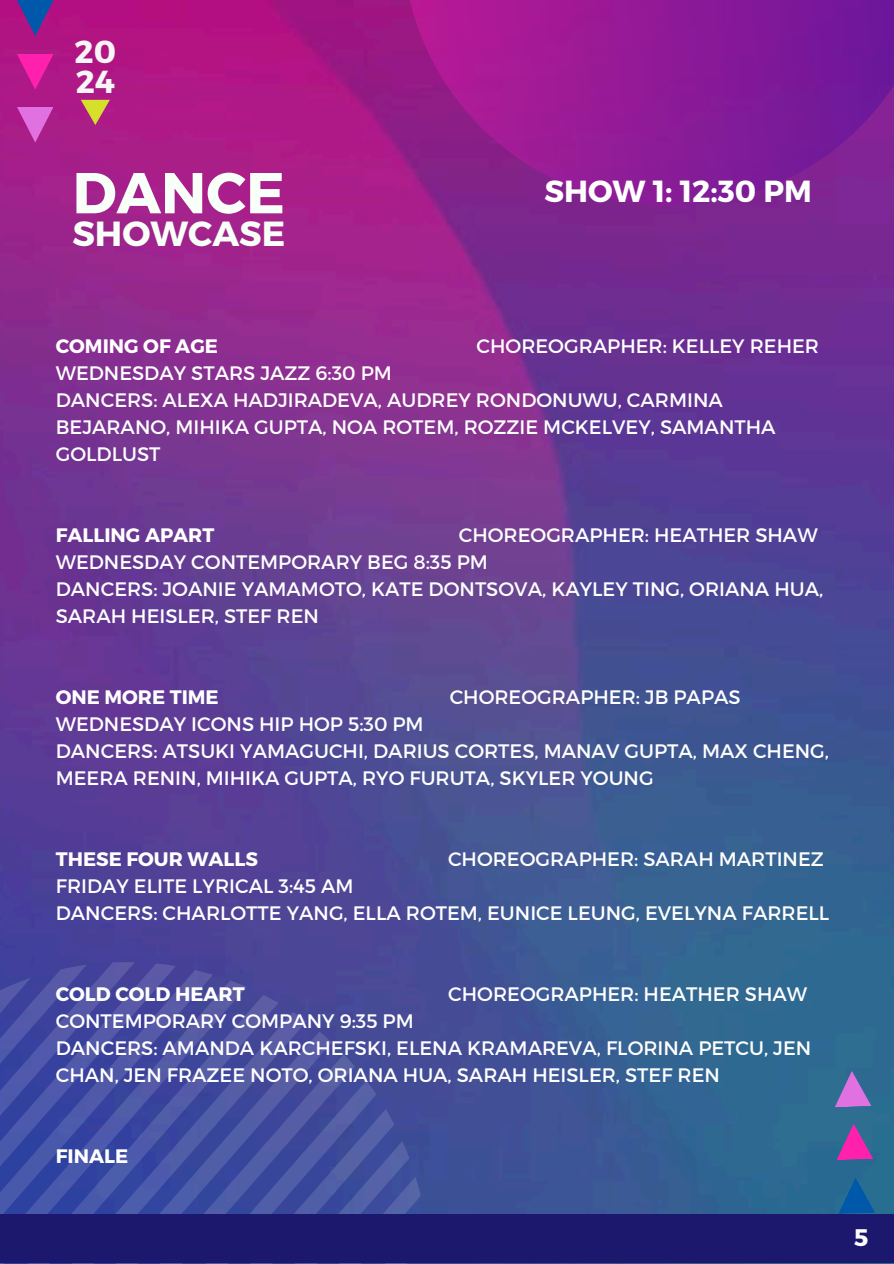
<style>
.page{position:relative;width:894px;height:1264px;background:#fff}
.page>*{position:absolute;margin:0;border:0;box-sizing:border-box;transform-origin:0 0}
.t1{font:700 57.6px "Montserrat";color:#f7fff8}
.t2{font:700 34.95px "Montserrat";color:#f7fff8}
.t3{font:700 31.8px/29.4px "Montserrat";color:#f6f6f6}
.t4{font:700 30.45px "Montserrat";color:#fff}
.t5{font:700 24px "Montserrat";color:#fff}
.t6{font:19.5px/27px "Montserrat";color:#fff}
.t7{font:700 19.5px "Montserrat";color:#fff}
</style>
<div class="page">
<img style="left:0;top:0;width:893px;height:1263px">
<svg style="left:81px;top:100px;width:29px;height:25px"></svg>
<svg style="left:17px;top:0;width:37px;height:36px"></svg>
<svg style="left:17px;top:54px;width:37px;height:36px"></svg>
<svg style="left:17px;top:107px;width:37px;height:36px"></svg>
<svg style="left:293px;top:0;width:600px;height:315px"></svg>
<svg style="left:0;top:962px;width:427px;height:301px"></svg>
<div style="left:0;top:1213px;width:893px;height:49px;background:#1c186d"></div>
<svg style="left:838px;top:1177px;width:36px;height:36px"></svg>
<svg style="left:836px;top:1123px;width:37px;height:37px"></svg>
<svg style="left:834px;top:1070px;width:37px;height:37px"></svg>
<p class="t3" style="left:74px;top:36px;width:43px">20<br>24</p>
<h1 class="t1" style="left:72px;top:155px;width:214px">DANCE</h1>
<h1 class="t2" style="left:72px;top:211px;width:214px">SHOWCASE</h1>
<p class="t4" style="left:544px;top:172px;width:269px">SHOW 1: 12:30 PM</p>
<h1 class="t7" style="left:56px;top:333px;width:164px">COMING OF AGE</h1>
<h1 class="t6" style="left:476px;top:331px;width:344px">CHOREOGRAPHER: KELLEY REHER</h1>
<p class="t6" style="left:56px;top:358px;width:337px">WEDNESDAY STARS JAZZ 6:30 PM</p>
<h2 class="t6" style="left:56px;top:385px;width:721px">DANCERS: ALEXA HADJIRADEVA, AUDREY RONDONUWU, CARMINA<br>BEJARANO, MIHIKA GUPTA, NOA ROTEM, ROZZIE MCKELVEY, SAMANTHA<br>GOLDLUST</h2>
<p class="t7" style="left:56px;top:522px;width:160px">FALLING APART</p>
<p class="t6" style="left:458px;top:520px;width:360px">CHOREOGRAPHER: HEATHER SHAW</p>
<p class="t6" style="left:56px;top:547px;width:433px">WEDNESDAY CONTEMPORARY BEG 8:35 PM</p>
<p class="t6" style="left:56px;top:574px;width:768px">DANCERS: JOANIE YAMAMOTO, KATE DONTSOVA, KAYLEY TING, ORIANA HUA,<br>SARAH HEISLER, STEF REN</p>
<p class="t7" style="left:56px;top:684px;width:164px">ONE MORE TIME</p>
<p class="t6" style="left:449px;top:682px;width:292px">CHOREOGRAPHER: JB PAPAS</p>
<p class="t6" style="left:56px;top:709px;width:369px">WEDNESDAY ICONS HIP HOP 5:30 PM</p>
<p class="t6" style="left:56px;top:736px;width:774px">DANCERS: ATSUKI YAMAGUCHI, DARIUS CORTES, MANAV GUPTA, MAX CHENG,<br>MEERA RENIN, MIHIKA GUPTA, RYO FURUTA, SKYLER YOUNG</p>
<p class="t7" style="left:56px;top:846px;width:203px">THESE FOUR WALLS</p>
<p class="t6" style="left:448px;top:844px;width:377px">CHOREOGRAPHER: SARAH MARTINEZ</p>
<p class="t6" style="left:56px;top:871px;width:299px">FRIDAY ELITE LYRICAL 3:45 AM</p>
<p class="t6" style="left:56px;top:898px;width:774px">DANCERS: CHARLOTTE YANG, ELLA ROTEM, EUNICE LEUNG, EVELYNA FARRELL</p>
<p class="t7" style="left:56px;top:981px;width:190px">COLD COLD HEART</p>
<p class="t6" style="left:448px;top:979px;width:360px">CHOREOGRAPHER: HEATHER SHAW</p>
<p class="t6" style="left:56px;top:1006px;width:359px">CONTEMPORARY COMPANY 9:35 PM</p>
<p class="t6" style="left:56px;top:1033px;width:756px">DANCERS: AMANDA KARCHEFSKI, ELENA KRAMAREVA, FLORINA PETCU, JEN<br>CHAN, JEN FRAZEE NOTO, ORIANA HUA, SARAH HEISLER, STEF REN</p>
<p class="t7" style="left:56px;top:1143px;width:74px">FINALE</p>
<p class="t5" style="left:854px;top:1222px;width:16px">5</p>
</div>
